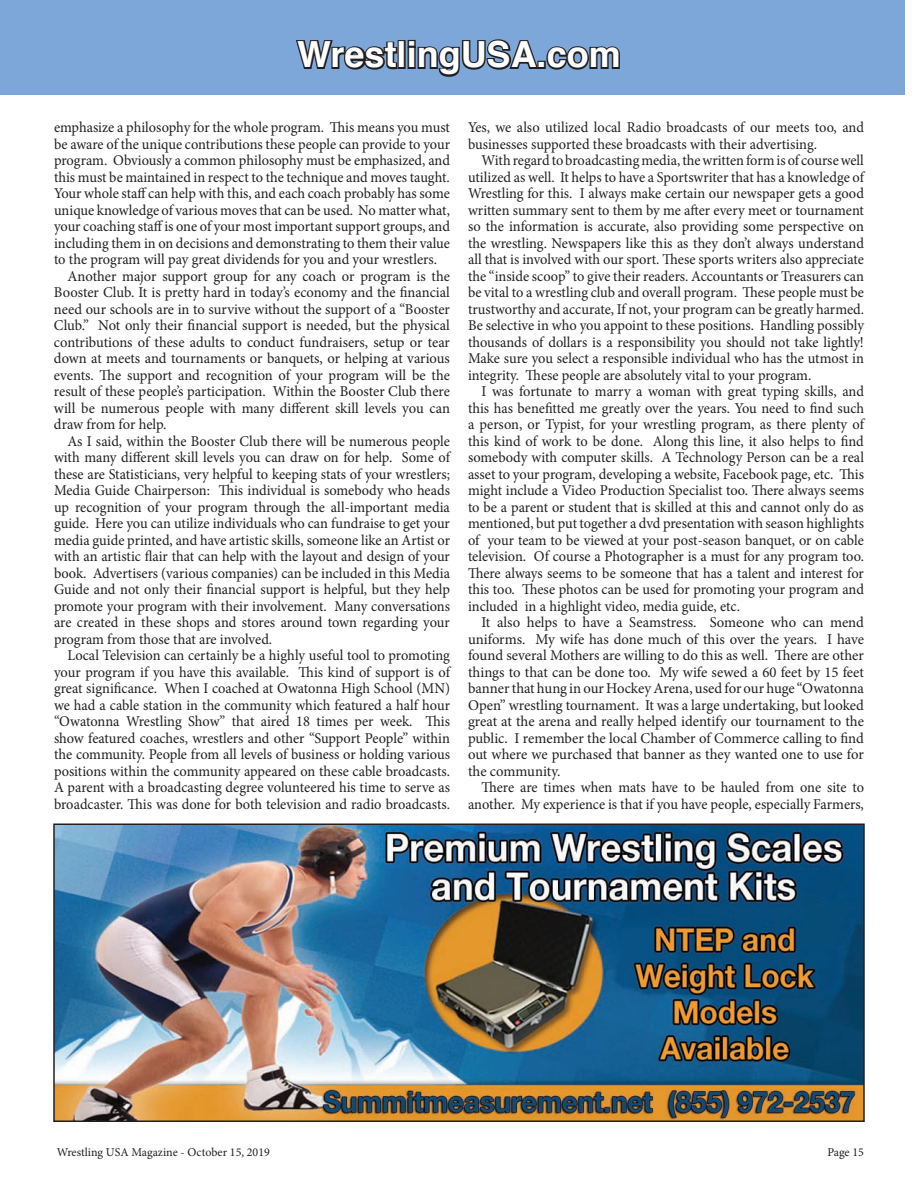
<style>
.page{position:relative;width:918px;height:1188px;background:#fff}
.page>*{position:absolute;margin:0;border:0;box-sizing:border-box;transform-origin:0 0}
.t1{font:700 36px "Helvetica";color:#fff}
.t2{font:15px "Minion Pro";letter-spacing:-.005em;color:#231f20;scale:.96 1}
.t3{font:15px "Minion Pro";letter-spacing:-.005em;color:#231f20}
.t4{font:12px "Minion Pro";color:#231f20}
</style>
<div class="page">
<div style="left:0;top:0;width:904px;height:94px;background:#7ca7d8"></div>
<svg style="left:296px;top:40px;width:102px;height:30px"></svg>
<div style="left:398px;top:40px;width:8px;height:29px;border:3px solid #231f20"></div>
<svg style="left:407px;top:39px;width:213px;height:38px"></svg>
<img style="left:56px;top:827px;width:806px;height:292px">
<div style="left:53px;top:824px;width:812px;height:298px;border:2px solid #231f20"></div>
<p class="t1" style="left:297px;top:26px;width:325px">WrestlingUSA.com</p>
<p class="t2" style="left:54px;top:118px;width:414px">emphasize a philosophy for the whole program. This means you must</p>
<p class="t2" style="left:54px;top:134px;width:414px">be aware of the unique contributions these people can provide to your</p>
<p class="t2" style="left:54px;top:151px;width:414px">program. Obviously a common philosophy must be emphasized, and</p>
<p class="t2" style="left:54px;top:167px;width:414px">this must be maintained in respect to the technique and moves taught.</p>
<p class="t2" style="left:54px;top:184px;width:414px">Your whole staff can help with this, and each coach probably has some</p>
<p class="t2" style="left:54px;top:200px;width:414px">unique knowledge of various moves that can be used. No matter what,</p>
<p class="t2" style="left:54px;top:217px;width:414px">your coaching staff is one of your most important support groups, and</p>
<p class="t2" style="left:54px;top:233px;width:414px">including them in on decisions and demonstrating to them their value</p>
<p class="t2" style="left:54px;top:250px;width:400px">to the program will pay great dividends for you and your wrestlers.</p>
<p class="t3" style="left:68px;top:266px;width:384px">Another major support group for any coach or program is the</p>
<p class="t3" style="left:54px;top:283px;width:397px">Booster Club. It is pretty hard in today’s economy and the financial</p>
<p class="t3" style="left:54px;top:299px;width:397px">need our schools are in to survive without the support of a “Booster</p>
<p class="t3" style="left:54px;top:316px;width:398px">Club.” Not only their financial support is needed, but the physical</p>
<p class="t3" style="left:54px;top:332px;width:397px">contributions of these adults to conduct fundraisers, setup or tear</p>
<p class="t3" style="left:54px;top:349px;width:397px">down at meets and tournaments or banquets, or helping at various</p>
<p class="t3" style="left:54px;top:365px;width:397px">events. The support and recognition of your program will be the</p>
<p class="t3" style="left:54px;top:382px;width:397px">result of these people’s participation. Within the Booster Club there</p>
<p class="t3" style="left:54px;top:398px;width:398px">will be numerous people with many different skill levels you can</p>
<p class="t3" style="left:54px;top:415px;width:114px">draw from for help.</p>
<p class="t2" style="left:68px;top:431px;width:400px">As I said, within the Booster Club there will be numerous people</p>
<p class="t2" style="left:54px;top:448px;width:414px">with many different skill levels you can draw on for help. Some of</p>
<p class="t2" style="left:54px;top:464px;width:414px">these are Statisticians, very helpful to keeping stats of your wrestlers;</p>
<p class="t2" style="left:54px;top:481px;width:414px">Media Guide Chairperson: This individual is somebody who heads</p>
<p class="t2" style="left:54px;top:497px;width:414px">up recognition of your program through the all-important media</p>
<p class="t2" style="left:54px;top:514px;width:414px">guide. Here you can utilize individuals who can fundraise to get your</p>
<p class="t2" style="left:54px;top:530px;width:414px">media guide printed, and have artistic skills, someone like an Artist or</p>
<p class="t2" style="left:54px;top:547px;width:414px">with an artistic flair that can help with the layout and design of your</p>
<p class="t2" style="left:54px;top:563px;width:414px">book. Advertisers (various companies) can be included in this Media</p>
<p class="t2" style="left:54px;top:580px;width:414px">Guide and not only their financial support is helpful, but they help</p>
<p class="t2" style="left:54px;top:596px;width:414px">promote your program with their involvement. Many conversations</p>
<p class="t2" style="left:54px;top:613px;width:414px">are created in these shops and stores around town regarding your</p>
<p class="t2" style="left:54px;top:629px;width:229px">program from those that are involved.</p>
<p class="t2" style="left:68px;top:646px;width:400px">Local Television can certainly be a highly useful tool to promoting</p>
<p class="t2" style="left:54px;top:662px;width:414px">your program if you have this available. This kind of support is of</p>
<p class="t2" style="left:54px;top:679px;width:414px">great significance. When I coached at Owatonna High School (MN)</p>
<p class="t2" style="left:54px;top:695px;width:414px">we had a cable station in the community which featured a half hour</p>
<p class="t2" style="left:54px;top:712px;width:414px">“Owatonna Wrestling Show” that aired 18 times per week. This</p>
<p class="t2" style="left:54px;top:728px;width:414px">show featured coaches, wrestlers and other “Support People” within</p>
<p class="t2" style="left:54px;top:745px;width:414px">the community. People from all levels of business or holding various</p>
<p class="t2" style="left:54px;top:761px;width:414px">positions within the community appeared on these cable broadcasts.</p>
<p class="t2" style="left:54px;top:778px;width:414px">A parent with a broadcasting degree volunteered his time to serve as</p>
<p class="t2" style="left:54px;top:794px;width:414px">broadcaster. This was done for both television and radio broadcasts.</p>
<p class="t2" style="left:468px;top:118px;width:414px">Yes, we also utilized local Radio broadcasts of our meets too, and</p>
<p class="t2" style="left:468px;top:134px;width:365px">businesses supported these broadcasts with their advertising.</p>
<p class="t2" style="left:482px;top:151px;width:400px">With regard to broadcasting media, the written form is of course well</p>
<p class="t2" style="left:468px;top:167px;width:414px">utilized as well. It helps to have a Sportswriter that has a knowledge of</p>
<p class="t2" style="left:468px;top:184px;width:414px">Wrestling for this. I always make certain our newspaper gets a good</p>
<p class="t2" style="left:468px;top:200px;width:414px">written summary sent to them by me after every meet or tournament</p>
<p class="t2" style="left:468px;top:217px;width:414px">so the information is accurate, also providing some perspective on</p>
<p class="t2" style="left:468px;top:233px;width:414px">the wrestling. Newspapers like this as they don’t always understand</p>
<p class="t2" style="left:468px;top:250px;width:414px">all that is involved with our sport. These sports writers also appreciate</p>
<p class="t2" style="left:468px;top:266px;width:414px">the “inside scoop” to give their readers. Accountants or Treasurers can</p>
<p class="t2" style="left:468px;top:283px;width:414px">be vital to a wrestling club and overall program. These people must be</p>
<p class="t2" style="left:468px;top:299px;width:414px">trustworthy and accurate, If not, your program can be greatly harmed.</p>
<p class="t2" style="left:468px;top:316px;width:414px">Be selective in who you appoint to these positions. Handling possibly</p>
<p class="t2" style="left:468px;top:332px;width:414px">thousands of dollars is a responsibility you should not take lightly!</p>
<p class="t2" style="left:468px;top:349px;width:414px">Make sure you select a responsible individual who has the utmost in</p>
<p class="t2" style="left:468px;top:365px;width:359px">integrity. These people are absolutely vital to your program.</p>
<p class="t2" style="left:482px;top:382px;width:400px">I was fortunate to marry a woman with great typing skills, and</p>
<p class="t2" style="left:468px;top:398px;width:414px">this has benefitted me greatly over the years. You need to find such</p>
<p class="t2" style="left:468px;top:415px;width:414px">a person, or Typist, for your wrestling program, as there plenty of</p>
<p class="t2" style="left:468px;top:431px;width:414px">this kind of work to be done. Along this line, it also helps to find</p>
<p class="t2" style="left:468px;top:448px;width:414px">somebody with computer skills. A Technology Person can be a real</p>
<p class="t2" style="left:468px;top:464px;width:414px">asset to your program, developing a website, Facebook page, etc. This</p>
<p class="t2" style="left:468px;top:481px;width:414px">might include a Video Production Specialist too. There always seems</p>
<p class="t2" style="left:468px;top:497px;width:414px">to be a parent or student that is skilled at this and cannot only do as</p>
<p class="t2" style="left:468px;top:514px;width:414px">mentioned, but put together a dvd presentation with season highlights</p>
<p class="t2" style="left:468px;top:530px;width:414px">of your team to be viewed at your post-season banquet, or on cable</p>
<p class="t2" style="left:468px;top:547px;width:414px">television. Of course a Photographer is a must for any program too.</p>
<p class="t2" style="left:468px;top:563px;width:414px">There always seems to be someone that has a talent and interest for</p>
<p class="t2" style="left:468px;top:580px;width:414px">this too. These photos can be used for promoting your program and</p>
<p class="t2" style="left:468px;top:596px;width:285px">included in a highlight video, media guide, etc.</p>
<p class="t3" style="left:482px;top:613px;width:384px">It also helps to have a Seamstress. Someone who can mend</p>
<p class="t3" style="left:468px;top:629px;width:398px">uniforms. My wife has done much of this over the years. I have</p>
<p class="t3" style="left:468px;top:646px;width:397px">found several Mothers are willing to do this as well. There are other</p>
<p class="t3" style="left:468px;top:662px;width:397px">things to that can be done too. My wife sewed a 60 feet by 15 feet</p>
<p class="t3" style="left:468px;top:679px;width:397px">banner that hung in our Hockey Arena, used for our huge “Owatonna</p>
<p class="t3" style="left:468px;top:695px;width:397px">Open” wrestling tournament. It was a large undertaking, but looked</p>
<p class="t3" style="left:468px;top:712px;width:398px">great at the arena and really helped identify our tournament to the</p>
<p class="t3" style="left:468px;top:728px;width:398px">public. I remember the local Chamber of Commerce calling to find</p>
<p class="t3" style="left:468px;top:745px;width:397px">out where we purchased that banner as they wanted one to use for</p>
<p class="t3" style="left:468px;top:761px;width:94px">the community.</p>
<p class="t2" style="left:482px;top:778px;width:400px">There are times when mats have to be hauled from one site to</p>
<p class="t2" style="left:468px;top:794px;width:414px">another. My experience is that if you have people, especially Farmers,</p>
<p class="t4" style="left:57px;top:1144px;width:215px">Wrestling USA Magazine - October 15, 2019</p>
<p class="t4" style="left:827px;top:1144px;width:38px">Page 15</p>
</div>
